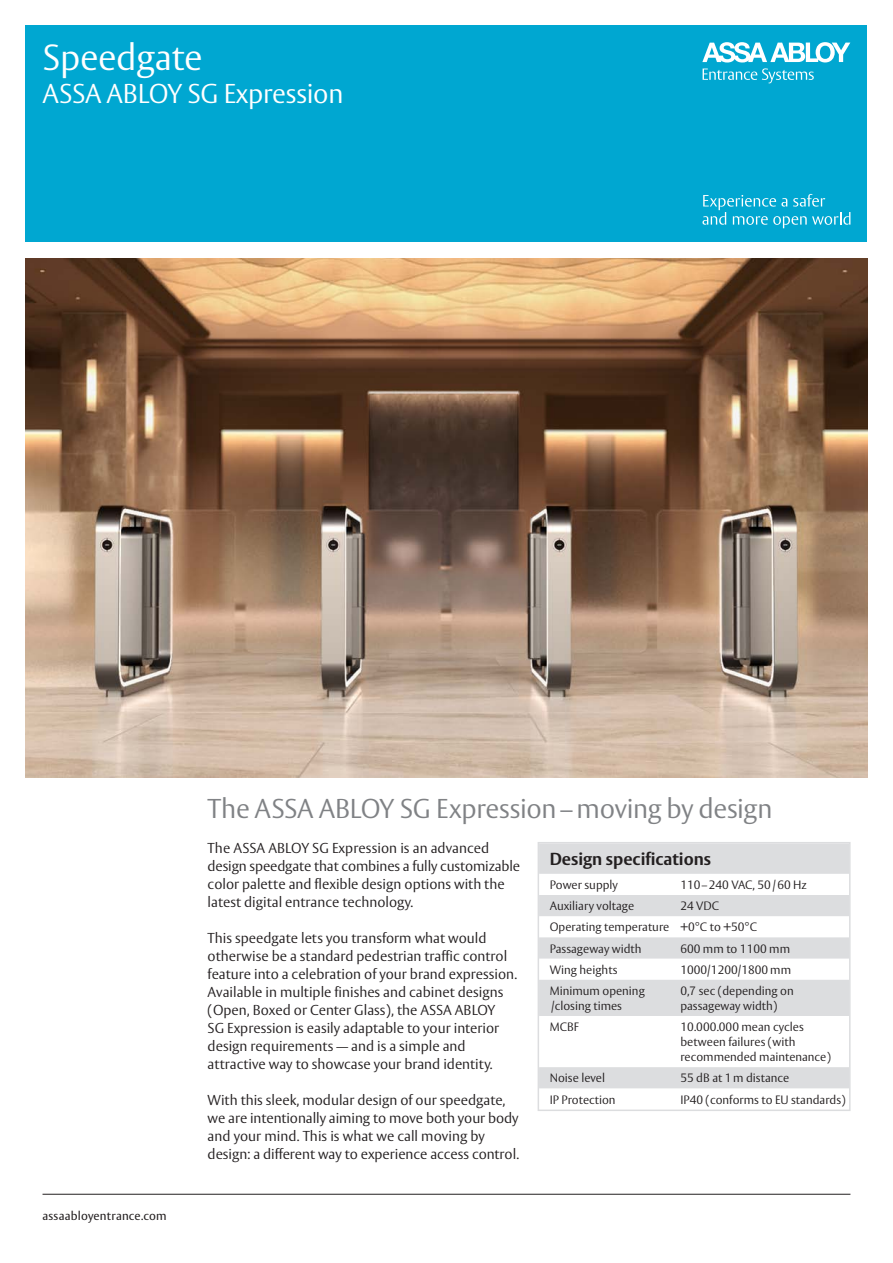
<style>
.page{position:relative;width:893px;height:1263px;background:#fff}
.page>*{position:absolute;margin:0;border:0;box-sizing:border-box;transform-origin:0 0}
.t1{font:300 36px "ASSA Vesta";letter-spacing:-.01em;color:#fff}
.t2{font:300 27px "ASSA Vesta";letter-spacing:-.015em;color:#808285}
.t3{font:300 27px "ASSA Vesta";letter-spacing:-.01em;color:#fff}
.t4{font:700 17.25px "ASSA Vesta";color:#231f20}
.t5{font:300 14.25px/18px "ASSA Vesta";color:#231f20}
.t6{font:300 12px/15px "ASSA Vesta";color:#231f20}
.t7{font:12px "ASSA Vesta";letter-spacing:.015em;color:#231f20}
</style>
<div class="page">
<div style="left:26px;top:26px;width:841px;height:216px;background:#00a7d1"></div>
<svg style="left:702px;top:42px;width:148px;height:41px"></svg>
<svg style="left:702px;top:194px;width:148px;height:34px"></svg>
<hr style="left:43px;top:1194px;width:807px;height:1px;background:#231f20">
<img style="left:26px;top:259px;width:841px;height:518px">
<svg style="left:541px;top:845px;width:306px;height:243px;fill:#dcdddf"></svg>
<div style="left:538px;top:842px;width:312px;height:269px;border:2px solid #dcdddf"></div>
<h1 class="t1" style="left:43px;top:36px;width:162px">Speedgate</h1>
<h2 class="t3" style="left:43px;top:77px;width:302px">ASSA ABLOY SG Expression</h2>
<p class="t7" style="left:43px;top:1209px;width:126px">assaabloyentrance.com</p>
<h2 class="t2" style="left:207px;top:793px;width:566px">The ASSA ABLOY SG Expression – moving by design</h2>
<p class="t4" style="left:550px;top:849px;width:163px">Design specifications</p>
<p class="t6" style="left:550px;top:878px;width:70px">Power supply</p>
<p class="t6" style="left:680px;top:878px;width:128px">110–240 VAC, 50/60 Hz</p>
<p class="t6" style="left:550px;top:899px;width:86px">Auxiliary voltage</p>
<p class="t5" style="left:208px;top:840px;width:314px">The ASSA ABLOY SG Expression is an advanced design speedgate that combines a fully customizable color palette and flexible design options with the latest digital entrance technology.</p>
<p class="t5" style="left:208px;top:930px;width:311px">This speedgate lets you transform what would otherwise be a standard pedestrian traffic control feature into a celebration of your brand expression.<br>Available in multiple finishes and cabinet designs (Open, Boxed or Center Glass), the ASSA ABLOY<br>SG Expression is easily adaptable to your interior design requirements — and is a simple and attractive way to showcase your brand identity.</p>
<p class="t5" style="left:208px;top:1091px;width:313px">With this sleek, modular design of our speedgate, we are intentionally aiming to move both your body and your mind. This is what we call moving by design: a different way to experience access control.</p>
<p class="t6" style="left:550px;top:896px;width:209px;line-height:21.1px;text-indent:131px">24 VDC<br>Operating temperature +0°C to +50°C<br>Passageway width</p>
<p class="t6" style="left:680px;top:941px;width:111px">600 mm to 1100 mm</p>
<p class="t6" style="left:550px;top:963px;width:69px">Wing heights</p>
<p class="t6" style="left:680px;top:963px;width:112px">1000/1200/1800 mm</p>
<p class="t6" style="left:550px;top:984px;width:97px">Minimum opening /closing times</p>
<p class="t6" style="left:680px;top:984px;width:115px">0,7 sec (depending on passageway width)</p>
<p class="t6" style="left:550px;top:1020px;width:31px">MCBF</p>
<p class="t6" style="left:680px;top:1020px;width:152px">10.000.000 mean cycles between failures (with recommended maintenance)</p>
<p class="t6" style="left:550px;top:1071px;width:57px">Noise level</p>
<p class="t6" style="left:680px;top:1071px;width:110px">55 dB at 1m distance</p>
<p class="t6" style="left:550px;top:1092px;width:67px">IP Protection</p>
<p class="t6" style="left:680px;top:1092px;width:167px">IP40 (conforms to EU standards)</p>
</div>
